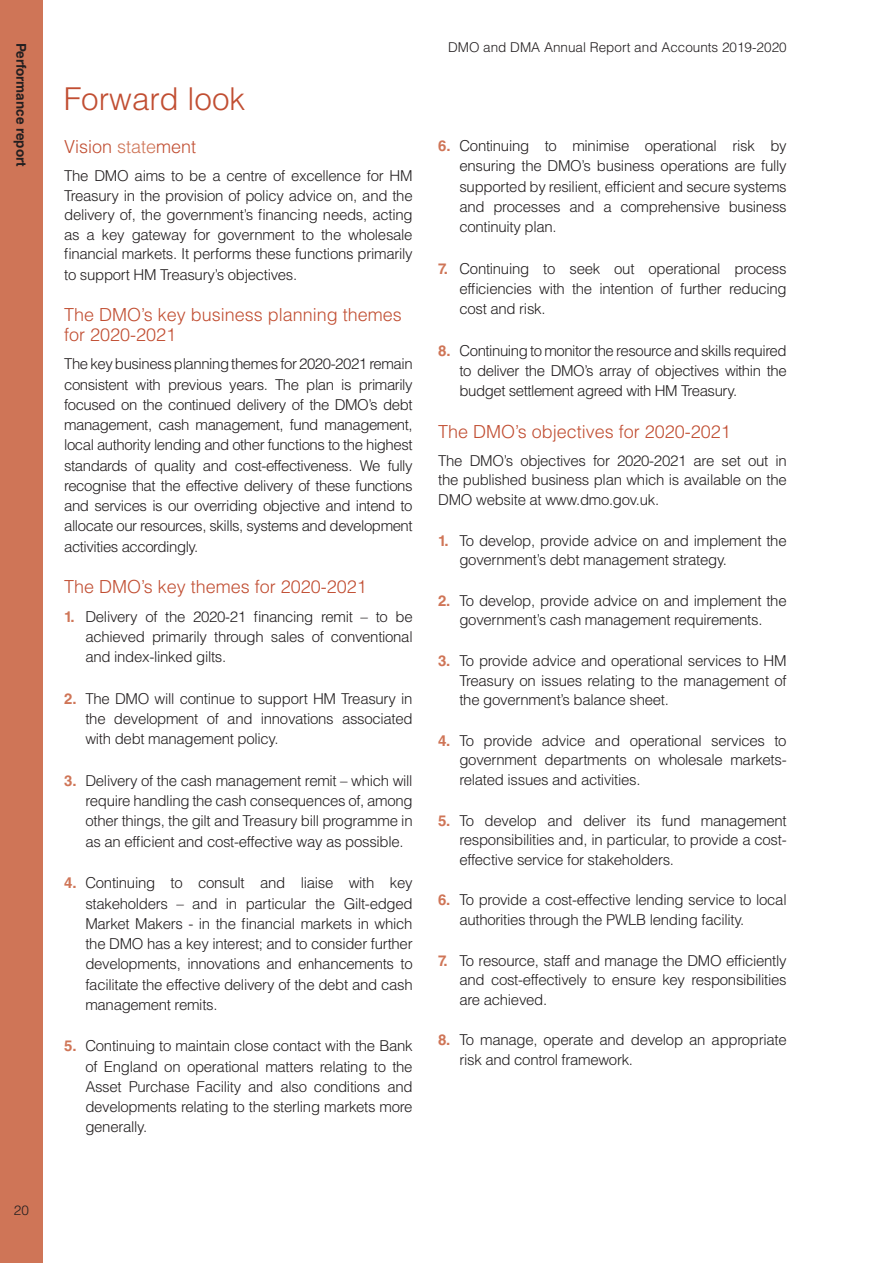
<style>
.page{position:relative;width:893px;height:1263px;background:#fff}
.page>*{position:absolute;margin:0;border:0;box-sizing:border-box;transform-origin:0 0}
.t1{font:300 31.5px "Helvetica LT Std";color:#c14e32}
.t2{font:300 18px/19.5px "Helvetica LT Std";color:#c14e32}
.t3{font:300 15px/20.2px "Helvetica LT Std";letter-spacing:-.02em;color:#231f20;text-align:justify}
.t4{font:300 13.5px "Helvetica LT Std";color:#231f20}
.t5{font:700 13.5px "Helvetica LT Std";color:#231f20}
.s1{color:#cf7557}
.s2{font-weight:700;color:#cf7557}
</style>
<div class="page">
<div style="left:0;top:0;width:43px;height:1263px;background:#cf7557"></div>
<p class="t5" style="left:29px;top:43px;width:126px;rotate:90deg">Performance report</p>
<p class="t4" style="left:14px;top:1201px;width:17px">20</p>
<h4 class="t1" style="left:64px;top:79px;width:183px">Forward look</h4>
<h5 class="t2" style="left:64px;top:137px;width:134px">Vision <span class="s1">state</span>ment</h5>
<p class="t3" style="left:64px;top:166px;width:350px;line-height:19.5px">The DMO aims to be a centre of excellence for HM Treasury in the provision of policy advice on, and the delivery of, the government’s financing needs, acting as a key gateway for government to the wholesale financial markets. It performs these functions primarily</p>
<p class="t3" style="left:64px;top:265px;width:235px">to support HM Treasury’s objectives.</p>
<h5 class="t2" style="left:64px;top:305px;width:339px">The DMO’s key business planning themes for 2020-2021</h5>
<p class="t3" style="left:64px;top:354px;width:350px">The key business planning themes for 2020-2021 remain consistent with previous years. The plan is primarily focused on the continued delivery of the DMO’s debt management, cash management, fund management, local authority lending and other functions to the highest standards of quality and cost-effectiveness. We fully recognise that the effective delivery of these functions and services is our overriding objective and intend to allocate our resources, skills, systems and development activities accordingly.</p>
<h5 class="t2" style="left:64px;top:577px;width:304px">The DMO’s key themes for 2020-2021</h5>
<p class="t3" style="left:85px;top:606px;width:329px;text-indent:-21px"><span class="s2">1.</span> Delivery of the 2020-21 financing remit – to be achieved primarily through sales of conventional and index-linked gilts.</p>
<p class="t3" style="left:85px;top:688px;width:329px;text-indent:-21px"><span class="s2">2.</span> The DMO will continue to support HM Treasury in the development of and innovations associated with debt management policy.</p>
<p class="t3" style="left:85px;top:770px;width:329px;text-indent:-21px"><span class="s2">3.</span> Delivery of the cash management remit – which will require handling the cash consequences of, among other things, the gilt and Treasury bill programme in as an efficient and cost-effective way as possible.</p>
<p class="t3" style="left:85px;top:873px;width:329px;text-indent:-21px"><span class="s2">4.</span> Continuing to consult and liaise with key stakeholders – and in particular the Gilt-edged Market Makers - in the financial markets in which the DMO has a key interest; and to consider further developments, innovations and enhancements to facilitate the effective delivery of the debt and cash management remits.</p>
<p class="t3" style="left:85px;top:1036px;width:329px;text-indent:-21px"><span class="s2">5.</span> Continuing to maintain close contact with the Bank of England on operational matters relating to the Asset Purchase Facility and also conditions and developments relating to the sterling markets more generally.</p>
<p class="t4" style="left:448px;top:39px;width:340px">DMO and DMA Annual Report and Accounts 2019-2020</p>
<p class="t3" style="left:459px;top:136px;width:329px;text-indent:-21px"><span class="s2">6.</span> Continuing to minimise operational risk by ensuring the DMO’s business operations are fully supported by resilient, efficient and secure systems and processes and a comprehensive business continuity plan.</p>
<p class="t3" style="left:459px;top:258px;width:329px;text-indent:-21px"><span class="s2">7.</span> Continuing to seek out operational process efficiencies with the intention of further reducing cost and risk.</p>
<p class="t3" style="left:459px;top:340px;width:329px;text-indent:-21px"><span class="s2">8.</span> Continuing to monitor the resource and skills required to deliver the DMO’s array of objectives within the budget settlement agreed with HM Treasury.</p>
<h5 class="t2" style="left:438px;top:421px;width:294px">The DMO’s objectives for 2020-2021</h5>
<p class="t3" style="left:438px;top:450px;width:350px;line-height:19.5px">The DMO’s objectives for 2020-2021 are set out in the published business plan which is available on the DMO website at www.dmo.gov.uk.</p>
<p class="t3" style="left:459px;top:530px;width:329px;line-height:19.5px;text-indent:-21px"><span class="s2">1.</span> To develop, provide advice on and implement the government’s debt management strategy.</p>
<p class="t3" style="left:438px;top:591px;width:350px;line-height:19.5px;text-align:center"><span class="s2">2.</span> To develop, provide advice on and implement the government’s cash management requirements.</p>
<p class="t3" style="left:459px;top:651px;width:329px;line-height:19.5px;text-indent:-21px"><span class="s2">3.</span> To provide advice and operational services to HM Treasury on issues relating to the management of the government’s balance sheet.</p>
<p class="t3" style="left:459px;top:731px;width:329px;line-height:19.5px;text-indent:-21px"><span class="s2">4.</span> To provide advice and operational services to government departments on wholesale markets&shy;related issues and activities.</p>
<p class="t3" style="left:459px;top:810px;width:329px;line-height:19.5px;text-indent:-21px"><span class="s2">5.</span> To develop and deliver its fund management responsibilities and, in particular, to provide a cost&shy;effective service for stakeholders.</p>
<p class="t3" style="left:459px;top:890px;width:329px;line-height:19.5px;text-indent:-21px"><span class="s2">6.</span> To provide a cost-effective lending service to local authorities through the PWLB lending facility.</p>
<p class="t3" style="left:459px;top:950px;width:329px;line-height:19.5px;text-indent:-21px"><span class="s2">7.</span> To resource, staff and manage the DMO efficiently and cost-effectively to ensure key responsibilities are achieved.</p>
<p class="t3" style="left:459px;top:1030px;width:329px;line-height:19.5px;text-indent:-21px"><span class="s2">8.</span> To manage, operate and develop an appropriate risk and control framework.</p>
</div>
